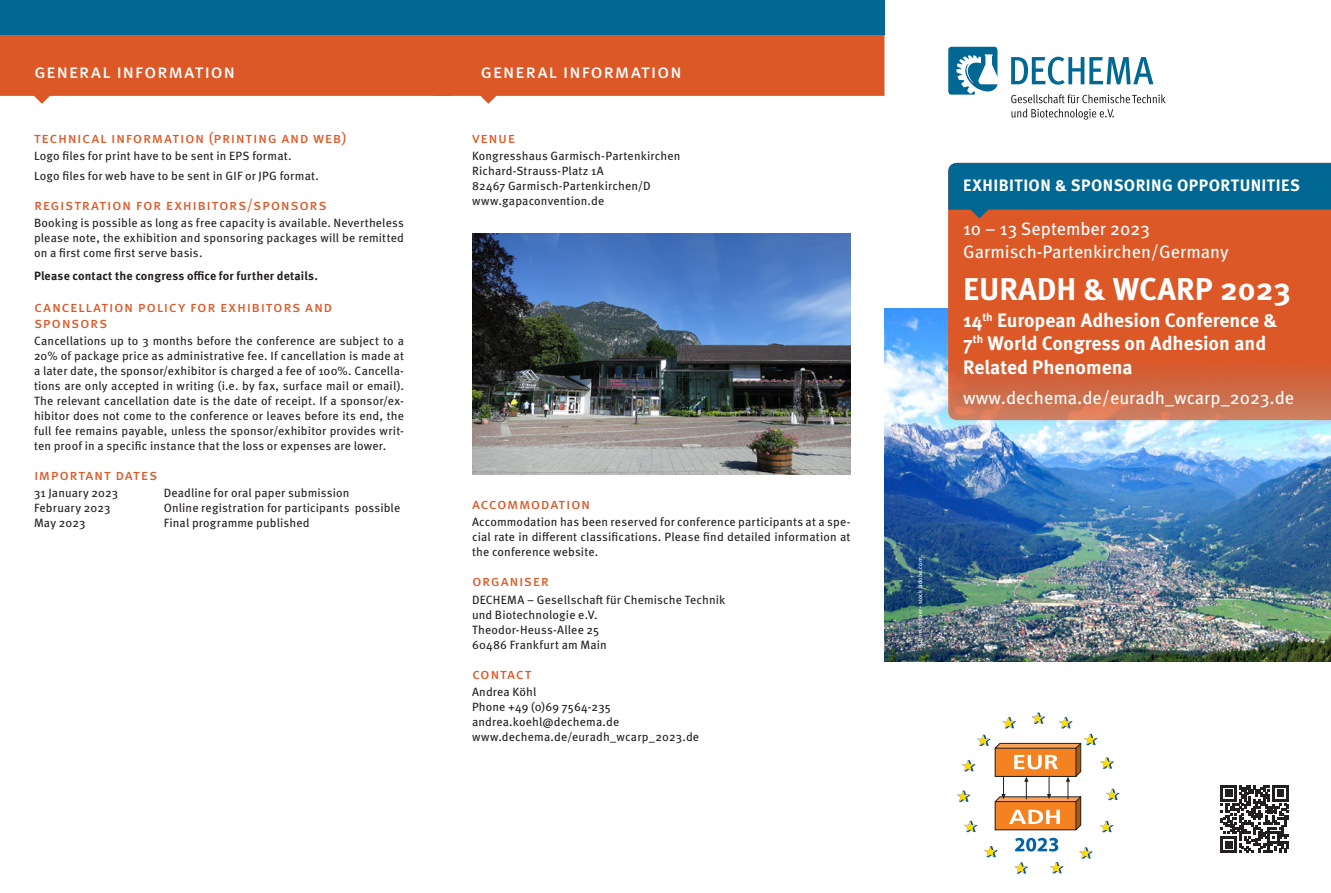
<style>
.page{position:relative;width:1331px;height:893px;background:#fff}
.page>*{position:absolute;margin:0;border:0;box-sizing:border-box;transform-origin:0 0}
.t1{font:700 31.5px "Meta Pro";color:#fff}
.t2{font:700 19.5px/23.2px "Meta Pro";color:#fff}
.t3{font:19.5px "Meta Pro";letter-spacing:.025em;color:#fff}
.t4{font:18px/22.5px "Meta Pro";color:#fff}
.t5{font:700 16.5px "Meta Pro";letter-spacing:.025em;color:#fff}
.t6{font:15px/16.5px "Meta Pro";letter-spacing:.035em;color:#dd5827}
.t7{font:12px/15px "Meta Pro";letter-spacing:.015em;color:#231f20}
.t8{font:700 12px "Meta Pro";letter-spacing:.01em;color:#231f20}
.t9{font:6px "Meta Pro";color:#fff}
</style>
<div class="page">
<img style="left:884px;top:308px;width:447px;height:353px">
<svg style="left:948px;top:219px;width:383px;height:201px;background:#d95d30"></svg>
<svg style="left:948px;top:163px;width:383px;height:56px;background:#246581"></svg>
<svg style="left:948px;top:47px;width:49px;height:48px"></svg>
<svg style="left:1011px;top:57px;width:142px;height:28px"></svg>
<svg style="left:1011px;top:94px;width:155px;height:9px"></svg>
<svg style="left:1011px;top:109px;width:103px;height:11px"></svg>
<svg style="left:1015px;top:838px;width:43px;height:13px"></svg>
<svg style="left:984px;top:846px;width:14px;height:11px"></svg>
<svg style="left:1014px;top:862px;width:14px;height:12px"></svg>
<svg style="left:1050px;top:862px;width:14px;height:12px"></svg>
<svg style="left:1079px;top:847px;width:14px;height:12px"></svg>
<svg style="left:957px;top:712px;width:163px;height:120px"></svg>
<svg style="left:1221px;top:785px;width:67px;height:68px"></svg>
<svg style="left:0;top:34px;width:884px;height:70px;background:#dd6b41"></svg>
<div style="left:0;top:0;width:884px;height:34px;background:#006893"></div>
<img style="left:472px;top:234px;width:378px;height:241px">
<h2 class="t3" style="left:34px;top:57px;width:203px">general information</h2>
<h2 class="t3" style="left:480px;top:57px;width:203px">general information</h2>
<p class="t6" style="left:34px;top:129px;width:314px">technical information (printing and web)</p>
<p class="t7" style="left:34px;top:146px;width:286px;line-height:19.2px">Logo files for print have to be sent in EPS format.<br>Logo files for web have to be sent in GIF or JPG format.</p>
<p class="t6" style="left:34px;top:195px;width:294px">registration for exhibitors/sponsors</p>
<p class="t7" style="left:34px;top:214px;width:371px;text-align:justify">Booking is possible as long as free capacity is available. Nevertheless please note, the exhibition and sponsoring packages will be remitted on a first come first serve basis.</p>
<p class="t8" style="left:34px;top:267px;width:285px">Please contact the congress office for further details.</p>
<p class="t6" style="left:34px;top:297px;width:300px">cancellation policy for exhibitors and sponsors</p>
<p class="t7" style="left:34px;top:333px;width:371px;text-align:justify">Cancellations up to 3 months before the conference are subject to a 20% of package price as administrative fee. If cancellation is made at a later date, the sponsor/exhibitor is charged a fee of 100%. Cancella&shy;tions are only accepted in writing (i.e. by fax, surface mail or email).<br>The relevant cancellation date is the date of receipt. If a sponsor/ex&shy;hibitor does not come to the conference or leaves before its end, the full fee remains payable, unless the sponsor/exhibitor provides writ&shy;ten proof in a specific instance that the loss or expenses are lower.</p>
<p class="t6" style="left:34px;top:466px;width:125px">important dates</p>
<p class="t7" style="left:34px;top:485px;width:86px">31 January 2023</p>
<p class="t7" style="left:164px;top:485px;width:187px">Deadline for oral paper submission</p>
<p class="t7" style="left:34px;top:500px;width:78px">February 2023</p>
<p class="t7" style="left:164px;top:500px;width:238px">Online registration for participants possible</p>
<p class="t7" style="left:34px;top:515px;width:53px">May 2023</p>
<p class="t7" style="left:164px;top:515px;width:147px">Final programme published</p>
<p class="t6" style="left:472px;top:129px;width:45px">venue</p>
<p class="t7" style="left:472px;top:148px;width:210px">Kongresshaus Garmisch-Partenkirchen<br>Richard-Strauss-Platz 1A<br>82467 Garmisch-Partenkirchen/D www.gapaconvention.de</p>
<p class="t6" style="left:472px;top:495px;width:120px">accommodation</p>
<p class="t7" style="left:472px;top:514px;width:380px;text-align:justify">Accommodation has been reserved for conference participants at a spe&shy;cial rate in different classifications. Please find detailed information at the conference website.</p>
<p class="t6" style="left:472px;top:572px;width:78px">organiser</p>
<p class="t7" style="left:472px;top:591px;width:255px">DECHEMA – Gesellschaft für Chemische Technik und Biotechnologie e.V.<br>Theodor-Heuss-Allee 25<br>60486 Frankfurt am Main</p>
<p class="t6" style="left:472px;top:664px;width:61px">contact</p>
<p class="t7" style="left:472px;top:683px;width:229px">Andrea Köhl<br>Phone +49 (0)69 7564-235 andrea.koehl@dechema.de www.dechema.de/euradh_wcarp_2023.de</p>
<h3 class="t5" style="left:963px;top:173px;width:338px">EXHIBITION &amp; SPONSORING OPPORTUNITIES</h3>
<h3 class="t4" style="left:963px;top:216px;width:267px">10 – 13 September 2023<br>Garmisch-Partenkirchen/Germany</h3>
<h1 class="t1" style="left:963px;top:265px;width:329px">EURADH &amp; WCARP 2023</h1>
<h2 class="t2" style="left:963px;top:308px;width:316px">14<sup>th</sup> European Adhesion Conference &amp;<br>7<sup>th</sup> World Congress on Adhesion and<br>Related Phenomena</h2>
<h3 class="t4" style="left:963px;top:385px;width:333px">www.dechema.de/euradh_wcarp_2023.de</h3>
<p class="t9" style="left:915px;top:647px;width:91px;rotate:-90deg">© ErnstPieber - stock.adobe.com</p>
</div>
